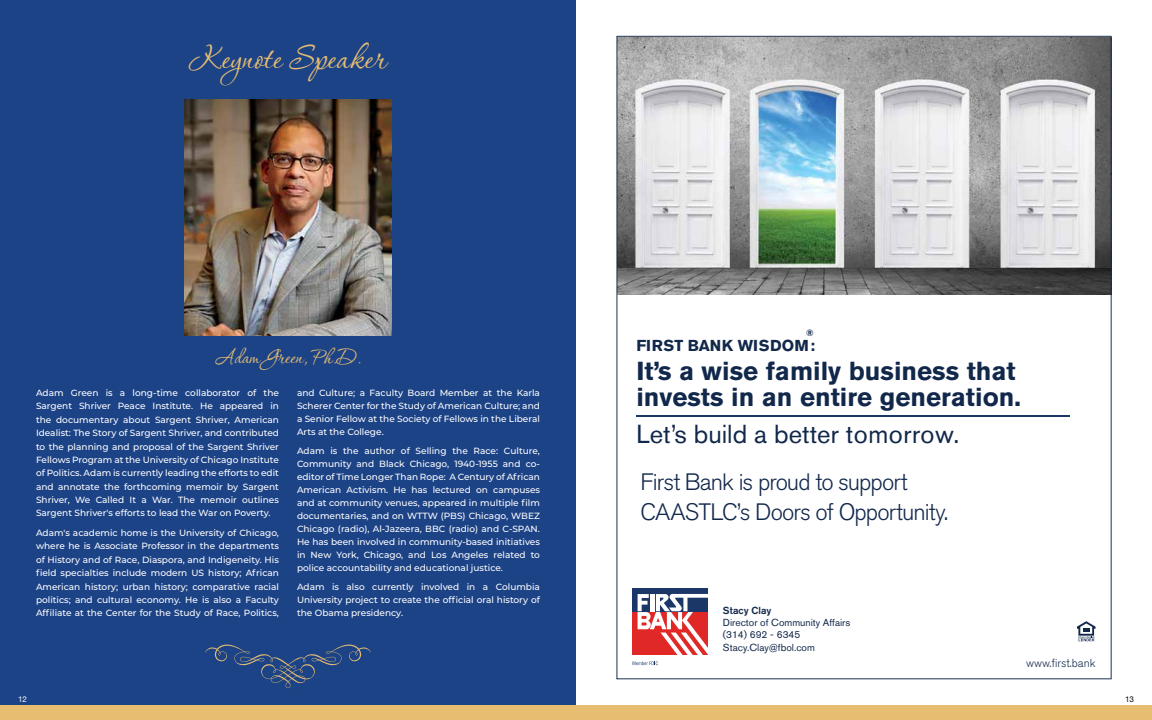
<style>
.page{position:relative;width:1152px;height:720px;background:#fff}
.page>*{position:absolute;margin:0;border:0;box-sizing:border-box;transform-origin:0 0}
.t1{font:43px "Corinthia";color:#e6bd71}
.t2{font:26px "Corinthia";color:#e6bd71}
.t3{font:700 25.9px/26.5px "Akzidenz Grotesk BE";color:#12284b}
.t4{font:25.9px "Akzidenz Grotesk BE";color:#12284b}
.t5{font:300 23.6px/30.1px "Akzidenz Grotesk BE";letter-spacing:-.035em;color:#12284b}
.t6{font:700 15.7px "Akzidenz Grotesk BE";letter-spacing:.01em;color:#12284b}
.t7{font:300 11.6px "Akzidenz Grotesk BE";color:#12284b}
.t8{font:10.1px/12.3px "Akzidenz Grotesk BE";color:#12284b}
.t9{font:500 10.1px "Akzidenz Grotesk BE";color:#12284b}
.t10{font:700 9.2px "Akzidenz Grotesk BE";color:#12284b}
.t11{font:500 9px/13.4px "Montserrat";color:#fff;text-align:justify}
.t12{font:8px "Helvetica Neue";color:#fff}
.t13{font:8px "Helvetica Neue";color:#000}
</style>
<div class="page">
<div style="left:0;top:0;width:576px;height:706px;background:#1d4387"></div>
<div style="left:0;top:706px;width:576px;height:14px;background:#e6bd71"></div>
<svg style="left:205px;top:645px;width:166px;height:43px"></svg>
<img style="left:184px;top:99px;width:208px;height:236px">
<div style="left:576px;top:706px;width:576px;height:14px;background:#e6bd71"></div>
<svg style="left:616px;top:36px;width:496px;height:643px"></svg>
<h1 class="t1" style="left:190px;top:36px;width:197px">Keynote Speaker</h1>
<h2 class="t2" style="left:215px;top:344px;width:147px">Adam Green, Ph.D.</h2>
<p class="t11" style="left:36px;top:386px;width:245px">Adam Green is a long-time collaborator of the Sargent Shriver Peace Institute. He appeared in the documentary about Sargent Shriver, American Idealist: The Story of Sargent Shriver, and contributed to the planning and proposal of the Sargent Shriver Fellows Program at the University of Chicago Institute of Politics. Adam is currently leading the efforts to edit and annotate the forthcoming memoir by Sargent Shriver, We Called It a War. The memoir outlines Sargent Shriver's efforts to lead the War on Poverty.</p>
<p class="t11" style="left:36px;top:526px;width:245px">Adam's academic home is the University of Chicago, where he is Associate Professor in the departments of History and of Race, Diaspora, and Indigeneity. His field specialties include modern US history; African American history; urban history; comparative racial politics; and cultural economy. He is also a Faculty Affiliate at the Center for the Study of Race, Politics,</p>
<p class="t11" style="left:297px;top:386px;width:245px;line-height:13px">and Culture; a Faculty Board Member at the Karla Scherer Center for the Study of American Culture; and a Senior Fellow at the Society of Fellows in the Liberal Arts at the College.</p>
<p class="t11" style="left:297px;top:444px;width:245px;line-height:13px">Adam is the author of Selling the Race: Culture, Community and Black Chicago, 1940-1955 and co&shy;editor of Time Longer Than Rope: A Century of African American Activism. He has lectured on campuses and at community venues, appeared in multiple film documentaries, and on WTTW (PBS) Chicago, WBEZ Chicago (radio), Al-Jazeera, BBC (radio) and C-SPAN.<br>He has been involved in community-based initiatives in New York, Chicago, and Los Angeles related to police accountability and educational justice.</p>
<p class="t11" style="left:297px;top:580px;width:245px;line-height:13px">Adam is also currently involved in a Columbia University project to create the official oral history of the Obama presidency.</p>
<p class="t10" style="left:806px;top:328px;width:9px">®</p>
<h3 class="t3" style="left:636px;top:357px;width:386px">It’s a wise family business that invests in an entire generation.</h3>
<h3 class="t4" style="left:636px;top:419px;width:325px">Let’s build a better tomorrow.</h3>
<h3 class="t6" style="left:636px;top:336px;width:180px">FIRST BANK WISDOM:</h3>
<h3 class="t5" style="left:641px;top:467px;width:309px">First Bank is proud to support<br>CAASTLC’s Doors of Opportunity.</h3>
<p class="t9" style="left:723px;top:604px;width:50px">Stacy Clay</p>
<p class="t8" style="left:723px;top:616px;width:129px">Director of Community Affairs (314) 692 - 6345<br>Stacy.Clay@fbol.com</p>
<p class="t7" style="left:1026px;top:656px;width:71px">www.first.bank</p>
<p class="t12" style="left:18px;top:693px;width:10px">12</p>
<p class="t13" style="left:1125px;top:693px;width:10px">13</p>
</div>
